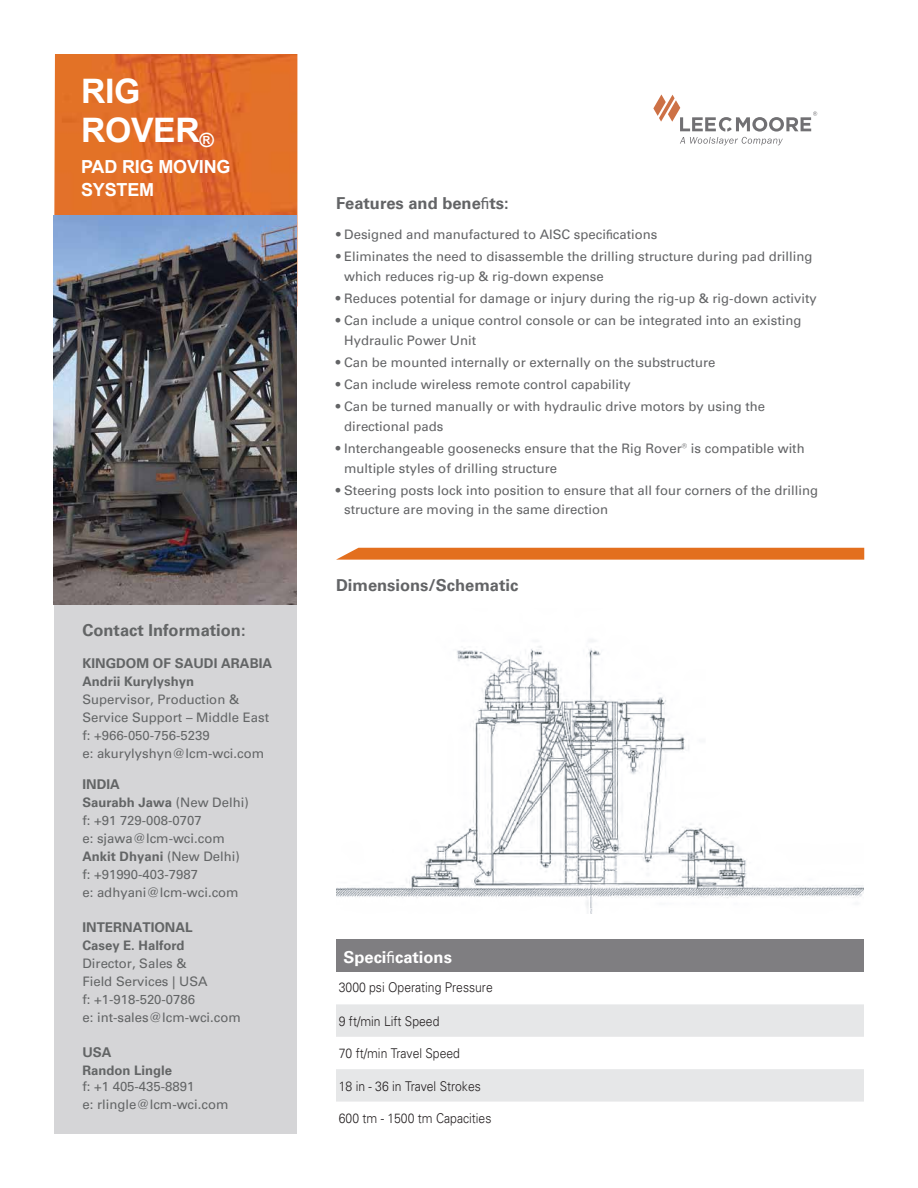
<style>
.page{position:relative;width:918px;height:1188px;background:#fff}
.page>*{position:absolute;margin:0;border:0;box-sizing:border-box;transform-origin:0 0}
.t1{font:700 33.75px/39px "Arial";letter-spacing:-.01em;color:#fff}
.t2{font:700 18px/22.5px "Arial";letter-spacing:-.01em;color:#fff}
.t3{font:700 16.5px "Univers";color:#636466}
.t4{font:700 16.5px "Univers";color:#636566}
.t5{font:700 16.5px "Univers";color:#fff}
.t6{font:300 13.5px "Univers";color:#231f20;scale:.9 1}
.t7{font:700 13.5px "Univers";color:#636566}
.t8{font:13.2px/19.5px "Univers";color:#636466}
.t9{font:13.2px/18px "Univers";color:#636566}
.t10{font:700 13.2px "Univers";color:#636566}
.s1{font-weight:700}
.s2{font-family:"Myriad Pro";font-weight:400}
.s3{font-family:"Myriad Pro"}
</style>
<div class="page">
<img style="left:54px;top:54px;width:243px;height:162px">
<div style="left:54px;top:307px;width:243px;height:827px;background:#d5d5d7"></div>
<img style="left:336px;top:640px;width:528px;height:273px">
<svg style="left:336px;top:548px;width:528px;height:12px"></svg>
<img style="left:54px;top:216px;width:243px;height:388px">
<div style="left:336px;top:940px;width:528px;height:32px;background:#7f7e81"></div>
<svg style="left:336px;top:1004px;width:528px;height:98px;fill:#e6e7e8"></svg>
<svg style="left:653px;top:94px;width:164px;height:51px"></svg>
<h1 class="t1" style="left:81px;top:72px;width:134px">RIG<br>ROVER<sub>®</sub></h1>
<h2 class="t2" style="left:81px;top:156px;width:151px">PAD RIG MOVING<br>SYSTEM</h2>
<p class="t4" style="left:82px;top:620px;width:165px">Contact Information:</p>
<p class="t7" style="left:82px;top:656px;width:191px">KINGDOM OF SAUDI ARABIA</p>
<p class="t10" style="left:82px;top:674px;width:113px">Andrii Kurylyshyn</p>
<p class="t9" style="left:82px;top:691px;width:188px">Supervisor, Production &amp;<br>Service Support – Middle East f: +966-050-756-5239<br>e: akurylyshyn@lcm-wci.com</p>
<p class="t7" style="left:82px;top:776px;width:39px">INDIA</p>
<p class="t9" style="left:82px;top:793px;width:168px"><span class="s1">Saurabh Jawa</span> (New Delhi) f: +91 729-008-0707<br>e: sjawa@lcm-wci.com<br><span class="s1">Ankit Dhyani</span> (New Delhi) f: +91990-403-7987<br>e: adhyani@lcm-wci.com</p>
<p class="t7" style="left:82px;top:919px;width:112px">INTERNATIONAL</p>
<p class="t10" style="left:82px;top:937px;width:104px">Casey E. Halford</p>
<p class="t9" style="left:82px;top:954px;width:160px">Director, Sales &amp;<br>Field Services | USA<br>f: +1-918-520-0786<br>e: int-sales@lcm-wci.com</p>
<p class="t7" style="left:82px;top:1044px;width:31px">USA</p>
<p class="t10" style="left:82px;top:1062px;width:91px">Randon Lingle</p>
<p class="t9" style="left:82px;top:1078px;width:148px">f: +1 405-435-8891<br>e: rlingle@lcm-wci.com</p>
<p class="t3" style="left:336px;top:193px;width:174px">Features and bene<span class="s2">fi</span>ts:</p>
<p class="t8" style="left:336px;top:225px;width:323px">• Designed and manufactured to AISC speci<span class="s3">fi</span>cations</p>
<p class="t8" style="left:344px;top:247px;width:470px;text-indent:-8px">• Eliminates the need to disassemble the drilling structure during pad drilling which reduces rig-up &amp; rig-down expense</p>
<p class="t8" style="left:336px;top:289px;width:482px">• Reduces potential for damage or injury during the rig-up &amp; rig-down activity</p>
<p class="t8" style="left:344px;top:311px;width:459px;text-indent:-8px">• Can include a unique control console or can be integrated into an existing<br>Hydraulic Power Unit</p>
<p class="t8" style="left:336px;top:353px;width:381px">• Can be mounted internally or externally on the substructure</p>
<p class="t8" style="left:336px;top:375px;width:296px">• Can include wireless remote control capability</p>
<p class="t8" style="left:344px;top:397px;width:422px;text-indent:-8px">• Can be turned manually or with hydraulic drive motors by using the directional pads</p>
<p class="t8" style="left:344px;top:439px;width:462px;text-indent:-8px">• Interchangeable goosenecks ensure that the Rig Rover® is compatible with multiple styles of drilling structure</p>
<p class="t8" style="left:344px;top:480px;width:476px;text-indent:-8px">• Steering posts lock into position to ensure that all four corners of the drilling structure are moving in the same direction</p>
<p class="t3" style="left:336px;top:576px;width:184px">Dimensions/Schematic</p>
<p class="t5" style="left:343px;top:947px;width:110px">Speci<span class="s2">fi</span>cations</p>
<p class="t6" style="left:339px;top:979px;width:173px">3000 psi Operating Pressure</p>
<p class="t6" style="left:339px;top:1013px;width:113px">9 ft/min Lift Speed</p>
<p class="t6" style="left:339px;top:1045px;width:136px">70 ft/min Travel Speed</p>
<p class="t6" style="left:339px;top:1078px;width:159px">18 in - 36 in Travel Strokes</p>
<p class="t6" style="left:339px;top:1110px;width:171px">600 tm - 1500 tm Capacities</p>
</div>
